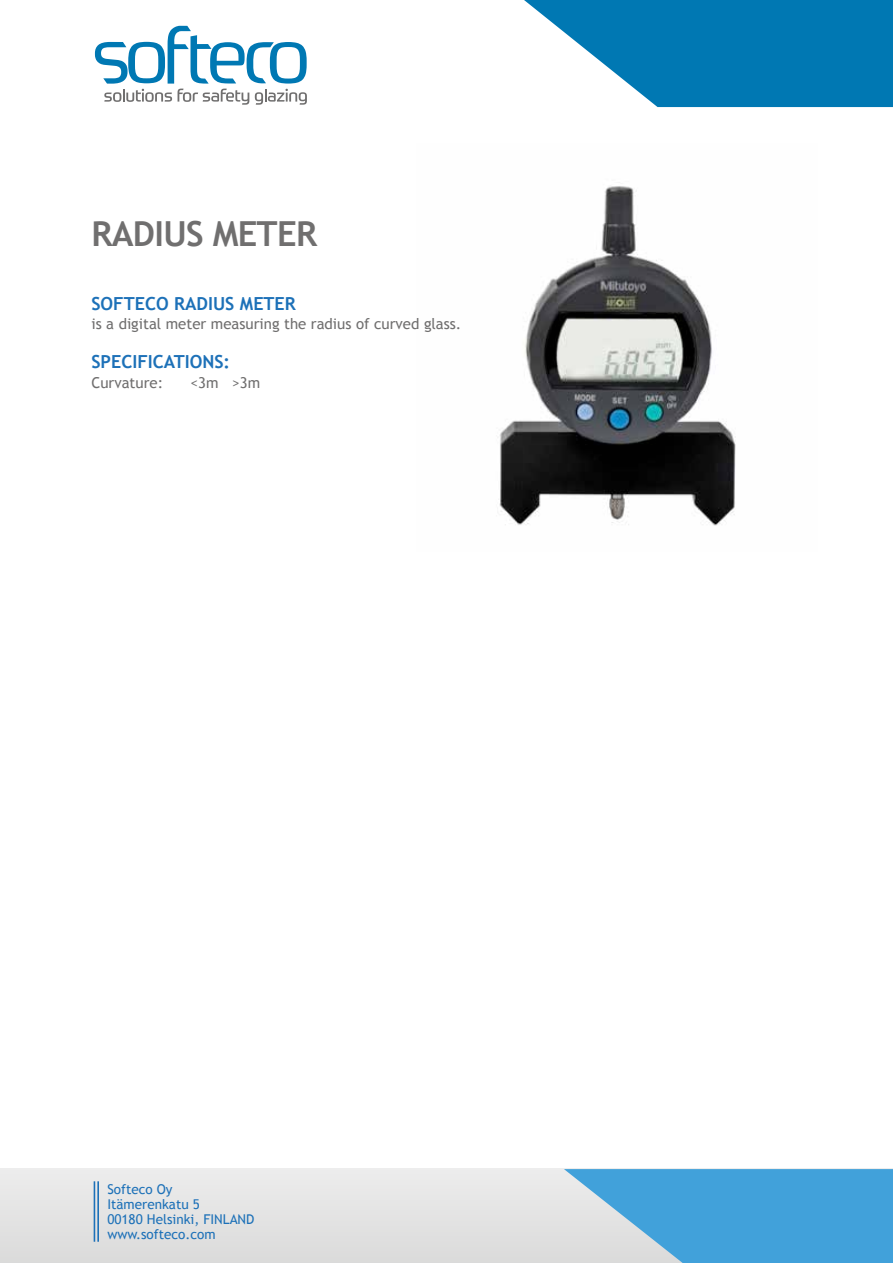
<style>
.page{position:relative;width:893px;height:1263px;background:#fff}
.page>*{position:absolute;margin:0;border:0;box-sizing:border-box;transform-origin:0 0}
.t1{font:700 34.5px "Trebuchet MS";letter-spacing:-.02em;color:#706f6f}
.t2{font:700 18px "Trebuchet MS";color:#1d71b8}
.t3{font:15px "Trebuchet MS";color:#706f6f}
.t4{font:13.5px/15px "Trebuchet MS";color:#1d71b8}
</style>
<div class="page">
<div style="left:0;top:1169px;width:893px;height:94px;background:#e4e3e3"></div>
<svg style="left:564px;top:1169px;width:329px;height:94px"></svg>
<hr style="left:97px;top:1181px;width:2px;height:61px;background:#1d71b8">
<hr style="left:94px;top:1181px;width:1px;height:61px;background:#1d71b8">
<svg style="left:524px;top:0;width:369px;height:107px"></svg>
<svg style="left:95px;top:26px;width:212px;height:79px"></svg>
<img style="left:499px;top:186px;width:237px;height:340px">
<h1 class="t1" style="left:91px;top:212px;width:227px">RADIUS METER</h1>
<p class="t2" style="left:91px;top:292px;width:206px">SOFTECO RADIUS METER</p>
<p class="t3" style="left:91px;top:315px;width:372px">is a digital meter measuring the radius of curved glass.</p>
<p class="t2" style="left:91px;top:351px;width:140px">SPECIFICATIONS:</p>
<p class="t3" style="left:91px;top:374px;width:73px">Curvature:</p>
<p class="t3" style="left:190px;top:374px;width:71px">&lt;3m &gt;3m</p>
<p class="t4" style="left:107px;top:1182px;width:149px">Softeco Oy<br>Itämerenkatu 5<br>00180 Helsinki, FINLAND www.softeco.com</p>
</div>
